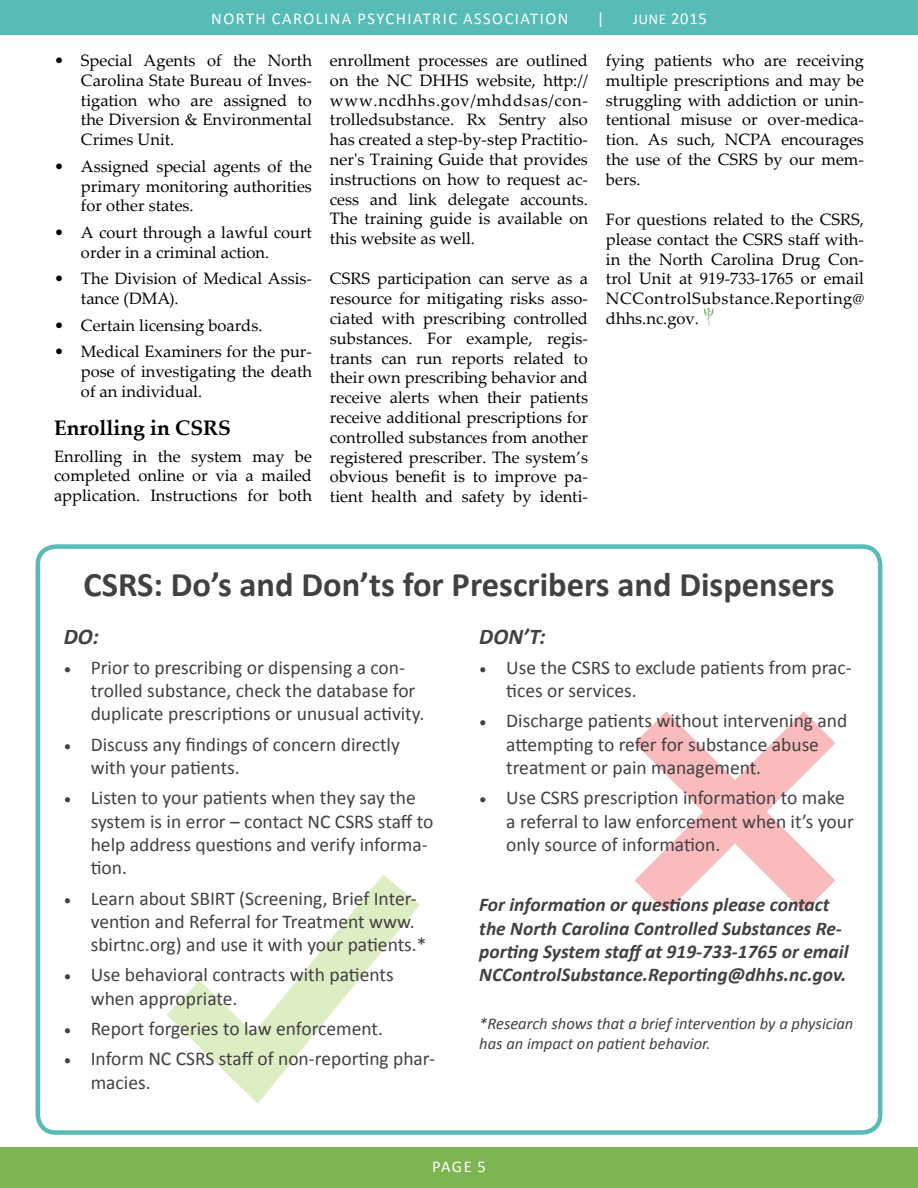
<style>
.page{position:relative;width:918px;height:1188px;background:#fff}
.page>*{position:absolute;margin:0;border:0;box-sizing:border-box;transform-origin:0 0}
.t1{font:700 34.5px "Calibri";color:#414042}
.t2{font:italic 700 22.5px "Calibri";color:#414042}
.t3{font:700 21px "Palatino Linotype";color:#000}
.t4{font:19.5px/23.4px "Calibri";color:#414042}
.t5{font:italic 700 19.5px/23.4px "Calibri";color:#414042}
.t6{font:16.5px/19.8px "Palatino Linotype";color:#000;text-align:justify}
.t7{font:italic 16.5px/19.8px "Calibri";color:#414042}
.t8{font:16.5px "Calibri";letter-spacing:.09em;color:#fff}
.t9{font:15px "Calibri";color:#fff}
.s1{font-size:16.5px}
.s2{font-family:"Minion Pro"}
</style>
<div class="page">
<div style="left:0;top:1148px;width:918px;height:40px;background:#7db552"></div>
<div style="left:0;top:0;width:918px;height:34px;background:#57bbb6"></div>
<svg style="left:166px;top:875px;width:254px;height:229px"></svg>
<svg style="left:635px;top:711px;width:200px;height:198px"></svg>
<div style="left:36px;top:544px;width:846px;height:591px;border:4px solid #57bbb6;border-radius:18px"></div>
<svg style="left:703px;top:308px;width:11px;height:18px"></svg>
<p class="t8" style="left:211px;top:8px;width:184px">NORTH CAROLINA Psychiatric</p>
<p class="t8" style="left:463px;top:8px;width:40px">Association</p>
<p class="t8" style="left:597px;top:8px;width:9px">|</p>
<p class="t9" style="left:633px;top:9px;width:75px">june <span class="s1">2015</span></p>
<p class="t6" style="left:81px;top:50px;width:233px;text-indent:-27px">• Special Agents of the North Carolina State Bureau of Inves&shy;tigation who are assigned to the Diversion &amp; Environmental Crimes Unit.</p>
<p class="t6" style="left:81px;top:156px;width:232px;text-indent:-27px">• Assigned special agents of the primary monitoring authorities for other states.</p>
<p class="t6" style="left:81px;top:222px;width:232px;text-indent:-27px">• A court through a lawful court order in a criminal action.</p>
<p class="t6" style="left:81px;top:268px;width:232px;text-indent:-27px">• The Division of Medical Assis&shy;tance (DMA).</p>
<p class="t6" style="left:54px;top:315px;width:210px">• Certain licensing boards.</p>
<p class="t6" style="left:81px;top:341px;width:233px;text-indent:-27px">• Medical Examiners for the pur&shy;pose of investigating the death of an individual.</p>
<p class="t3" style="left:54px;top:413px;width:179px">Enrolling in CSRS</p>
<p class="t6" style="left:54px;top:445px;width:260px">Enrolling in the system may be completed online or via a mailed application. Instructions for both</p>
<p class="t6" style="left:330px;top:50px;width:260px">enrollment processes are outlined on the NC DHHS website, http:// www.ncdhhs.gov/mhddsas/con&shy;trolledsubstance. Rx Sentry also has created a step-by-step Practitio&shy;ner's Training Guide that provides instructions on how to request ac&shy;cess and link delegate accounts.<br>The training guide is available on this website as well.</p>
<p class="t6" style="left:330px;top:268px;width:260px">CSRS participation can serve as a resource for mitigating risks asso&shy;ciated with prescribing controlled substances. For example, regis&shy;trants can run reports related to their own prescribing behavior and receive alerts when their patients receive additional prescriptions for controlled substances from another registered prescriber. The system’s obvious benefit is to improve pa&shy;tient health and safety by identi-</p>
<p class="t6" style="left:606px;top:50px;width:260px">fying patients who are receiving multiple prescriptions and may be struggling with addiction or unin&shy;tentional misuse or over-medica&shy;tion. As such, NCPA encourages the use of the CSRS by our mem&shy;bers.</p>
<p class="t6" style="left:606px;top:209px;width:260px">For questions related to the CSRS, please contact the CSRS staff with&shy;in the North Carolina Drug Con&shy;trol Unit at 919-733-1765 or email NCControlSubstance.Reporting@ dhhs.nc.gov.</p>
<h1 class="t1" style="left:84px;top:562px;width:752px">CSRS: Do’s and Don’ts for Prescribers and Dispensers</h1>
<h2 class="t2" style="left:64px;top:622px;width:37px">DO:</h2>
<p class="t4" style="left:91px;top:656px;width:335px;text-indent:-27px"><span class="s2">•</span> Prior to prescribing or dispensing a con&shy;trolled substance, check the database for duplicate prescriptions or unusual activity.</p>
<p class="t4" style="left:91px;top:733px;width:311px;text-indent:-27px"><span class="s2">•</span> Discuss any findings of concern directly with your patients.</p>
<p class="t4" style="left:91px;top:786px;width:344px;text-indent:-27px"><span class="s2">•</span> Listen to your patients when they say the system is in error – contact NC CSRS staff to help address questions and verify informa&shy;tion.</p>
<p class="t4" style="left:91px;top:886px;width:337px;text-indent:-27px"><span class="s2">•</span> Learn about SBIRT (Screening, Brief Inter&shy;vention and Referral for Treatment www. sbirtnc.org) and use it with your patients.*</p>
<p class="t4" style="left:91px;top:963px;width:304px;text-indent:-27px"><span class="s2">•</span> Use behavioral contracts with patients when appropriate.</p>
<p class="t4" style="left:64px;top:1017px;width:321px"><span class="s2">•</span> Report forgeries to law enforcement.</p>
<p class="t4" style="left:91px;top:1047px;width:346px;text-indent:-27px"><span class="s2">•</span> Inform NC CSRS staff of non-reporting phar&shy;macies.</p>
<h2 class="t2" style="left:479px;top:622px;width:68px">DON’T:</h2>
<p class="t4" style="left:506px;top:656px;width:347px;text-indent:-27px"><span class="s2">•</span> Use the CSRS to exclude patients from prac&shy;tices or services.</p>
<p class="t4" style="left:506px;top:709px;width:343px;text-indent:-27px"><span class="s2">•</span> Discharge patients without intervening and attempting to refer for substance abuse treatment or pain management.</p>
<p class="t4" style="left:506px;top:786px;width:349px;text-indent:-27px"><span class="s2">•</span> Use CSRS prescription information to make a referral to law enforcement when it’s your only source of information.</p>
<p class="t5" style="left:479px;top:893px;width:371px">For information or questions please contact the North Carolina Controlled Substances Re&shy;porting System staff at 919-733-1765 or email NCControlSubstance.Reporting@dhhs.nc.gov.</p>
<p class="t7" style="left:479px;top:1013px;width:376px">*Research shows that a brief intervention by a physician has an impact on patient behavior.</p>
<p class="t8" style="left:432px;top:1156px;width:55px">page 5</p>
</div>
